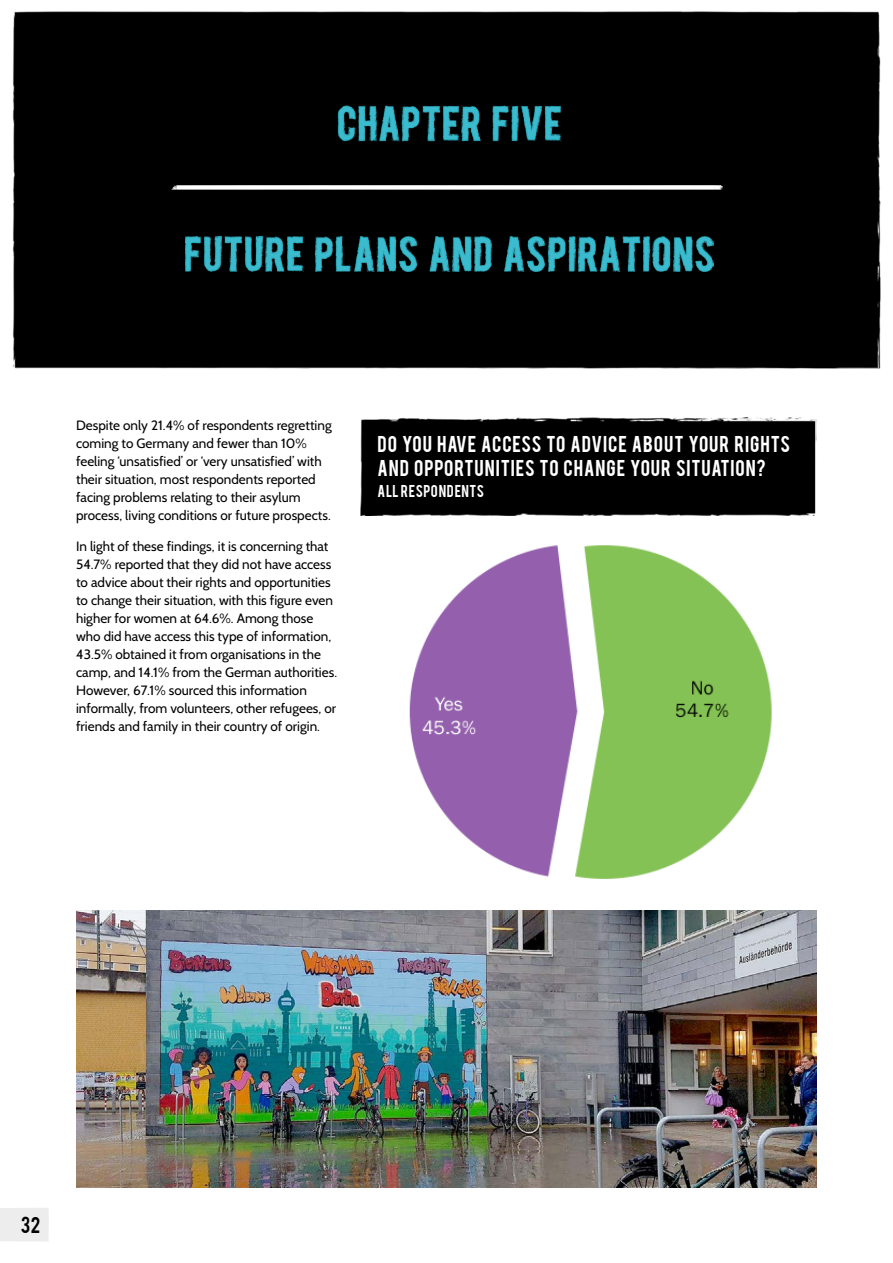
<style>
.page{position:relative;width:893px;height:1263px;background:#fff}
.page>*{position:absolute;margin:0;border:0;box-sizing:border-box;transform-origin:0 0}
.t1{font:18px/24px "Bebas";letter-spacing:.05em;color:#fff}
.t2{font:18px "Bebas";color:#000}
.t3{font:13.5px/18px "Cabin";color:#000}
.t4{font:13.5px "Bebas";letter-spacing:.05em;color:#fff}
</style>
<div class="page">
<img style="left:76px;top:910px;width:740px;height:277px">
<div style="left:360px;top:417px;width:456px;height:98px;background:#000"></div>
<div style="left:12px;top:11px;width:869px;height:358px;background:#000"></div>
<img style="left:186px;top:105px;width:527px;height:167px">
<img style="left:172px;top:180px;width:551px;height:17px">
<img style="left:409px;top:545px;width:363px;height:334px">
<div style="left:0;top:1208px;width:49px;height:33px;background:#ededed"></div>
<p class="t3" style="left:76px;top:417px;width:257px">Despite only 21.4% of respondents regretting coming to Germany and fewer than 10% feeling ‘unsatisfied’ or ‘very unsatisfied’ with their situation, most respondents reported facing problems relating to their asylum process, living conditions or future prospects.</p>
<p class="t3" style="left:76px;top:537px;width:262px">In light of these findings, it is concerning that 54.7% reported that they did not have access to advice about their rights and opportunities to change their situation, with this figure even higher for women at 64.6%. Among those who did have access this type of information, 43.5% obtained it from organisations in the camp, and 14.1% from the German authorities.<br>However, 67.1% sourced this information informally, from volunteers, other refugees, or friends and family in their country of origin.</p>
<h1 class="t1" style="left:378px;top:430px;width:414px">DO YOU HAVE ACCESS TO ADVICE ABOUT YOUR RIGHTS<br>AND OPPORTUNITIES TO CHANGE YOUR SITUATION?</h1>
<p class="t4" style="left:378px;top:481px;width:108px">ALL RESPONDENTS</p>
<h1 class="t2" style="left:21px;top:1211px;width:21px">32</h1>
</div>
